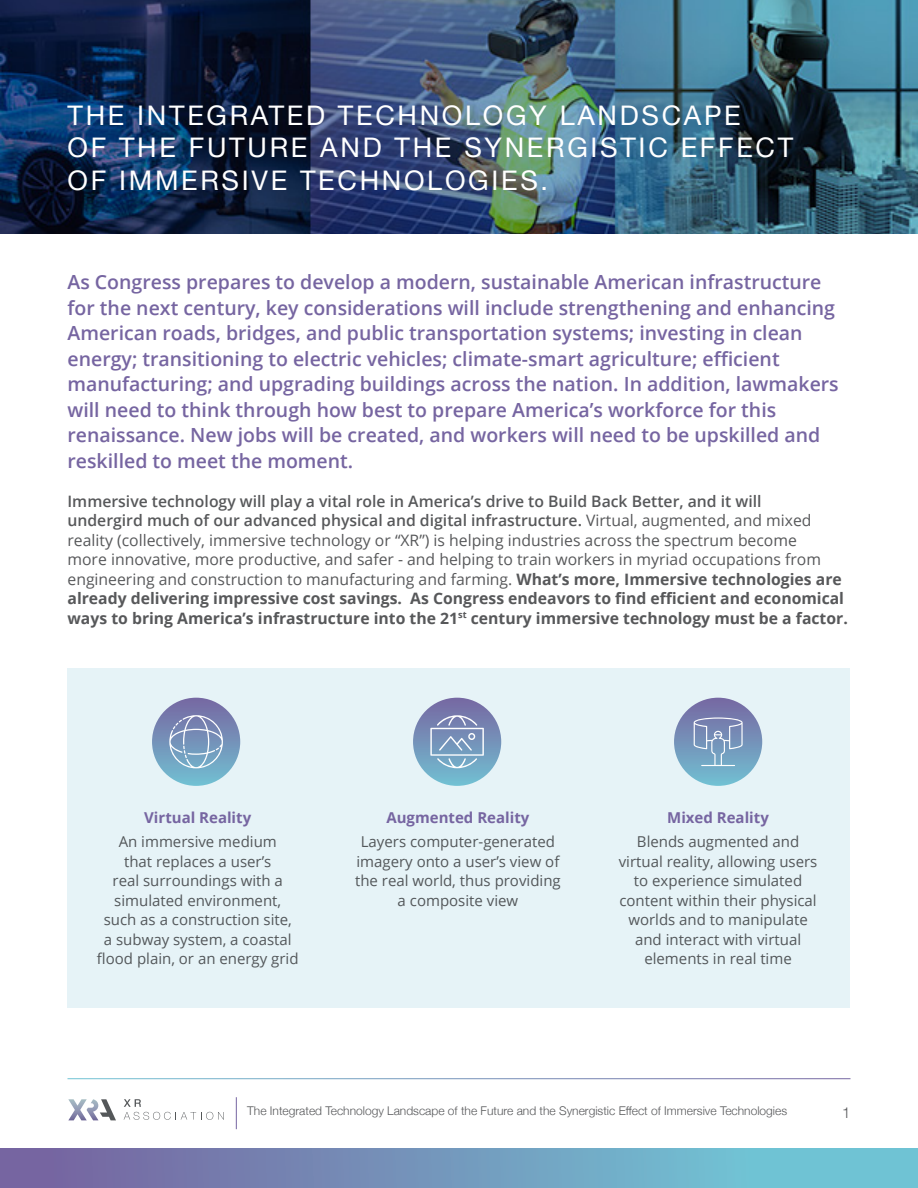
<style>
.page{position:relative;width:918px;height:1188px;background:#fff}
.page>*{position:absolute;margin:0;border:0;box-sizing:border-box;transform-origin:0 0}
.t1{font:27px/32.4px "Helvetica Neue";letter-spacing:.1em;color:#fff}
.Body{font:600 19.5px/25.5px "Open Sans";color:#7665a1}
.Body-2{font:15.75px/19.5px "Open Sans";color:#57585a}
.Body-3{font:15px/19.5px "Open Sans";color:#53575a;text-align:center}
.Body-4{font:700 15px "Open Sans";color:#7665a1}
.t2{font:300 15px "Helvetica Neue";color:#57585a}
.t3{font:300 12px "Helvetica Neue";color:#57585a}
.s1{font-weight:600}
.s2{font-weight:700}
</style>
<div class="page">
<div style="left:0;top:1148px;width:918px;height:40px;background:linear-gradient(to right,#77619f,#6fd1dc)"></div>
<svg style="left:124px;top:1099px;width:100px;height:21px"></svg>
<svg style="left:68px;top:1099px;width:48px;height:21px"></svg>
<hr style="left:236px;top:1097px;width:1px;height:32px;background:#7665a1">
<div style="left:68px;top:669px;width:782px;height:339px;background:#e6f3f7"></div>
<img style="left:0;top:0;width:918px;height:233px">
<div style="left:152px;top:698px;width:88px;height:88px;background:linear-gradient(to bottom,#7667a1,#74c0d3);border-radius:44px"></div>
<svg style="left:169px;top:715px;width:54px;height:53px;background:#8aa3c4"></svg>
<div style="left:674px;top:698px;width:88px;height:88px;background:linear-gradient(to bottom,#7667a1,#74c0d2);border-radius:44px"></div>
<svg style="left:694px;top:717px;width:49px;height:49px;background:#88a2c3"></svg>
<div style="left:413px;top:698px;width:88px;height:88px;background:linear-gradient(to bottom,#7667a1,#74c0d3);border-radius:44px"></div>
<svg style="left:430px;top:715px;width:54px;height:53px;background:#8ca5c5"></svg>
<p class="t1" style="left:68px;top:101px;width:727px">THE INTEGRATED TECHNOLOGY LANDSCAPE<br>OF THE FUTURE AND THE SYNERGISTIC EFFECT<br>OF IMMERSIVE TECHNOLOGIES.</p>
<p class="Body" style="left:68px;top:269px;width:773px">As Congress prepares to develop a modern, sustainable American infrastructure for the next century, key considerations will include strengthening and enhancing American roads, bridges, and public transportation systems; investing in clean energy; transitioning to electric vehicles; climate-smart agriculture; efficient manufacturing; and upgrading buildings across the nation. In addition, lawmakers will need to think through how best to prepare America’s workforce for this renaissance. New jobs will be created, and workers will need to be upskilled and reskilled to meet the moment.</p>
<p class="Body-2" style="left:68px;top:491px;width:782px"><span class="s1">Immersive technology will play a vital role in America’s drive to Build Back Better, and it will<br>undergird much of our advanced physical and digital infrastructure.</span> Virtual, augmented, and mixed reality (collectively, immersive technology or “XR”) is helping industries across the spectrum become<br>more innovative, more productive, and safer - and helping to train workers in myriad occupations from engineering and construction to manufacturing and farming. <span class="s2">What’s more, Immersive technologies are already delivering impressive cost savings. As Congress endeavors to find efficient and economical ways to bring America’s infrastructure into the 21</span><sup>st</sup> <span class="s2">century immersive technology must be a factor.</span></p>
<p class="Body-4" style="left:144px;top:807px;width:109px">Virtual Reality</p>
<p class="Body-3" style="left:97px;top:832px;width:203px">An immersive medium<br>that replaces a user’s<br>real surroundings with a simulated environment, such as a construction site,<br>a subway system, a coastal flood plain, or an energy grid</p>
<p class="Body-4" style="left:386px;top:807px;width:144px">Augmented Reality</p>
<p class="Body-3" style="left:355px;top:832px;width:207px">Layers computer-generated imagery onto a user’s view of the real world, thus providing a composite view</p>
<p class="Body-4" style="left:667px;top:807px;width:103px">Mixed Reality</p>
<p class="Body-3" style="left:619px;top:832px;width:200px">Blends augmented and virtual reality, allowing users to experience simulated content within their physical worlds and to manipulate and interact with virtual elements in real time</p>
<p class="t3" style="left:247px;top:1101px;width:541px">The Integrated Technology Landscape of the Future and the Synergistic Effect of Immersive Technologies</p>
<p class="t2" style="left:842px;top:1101px;width:10px">1</p>
</div>
